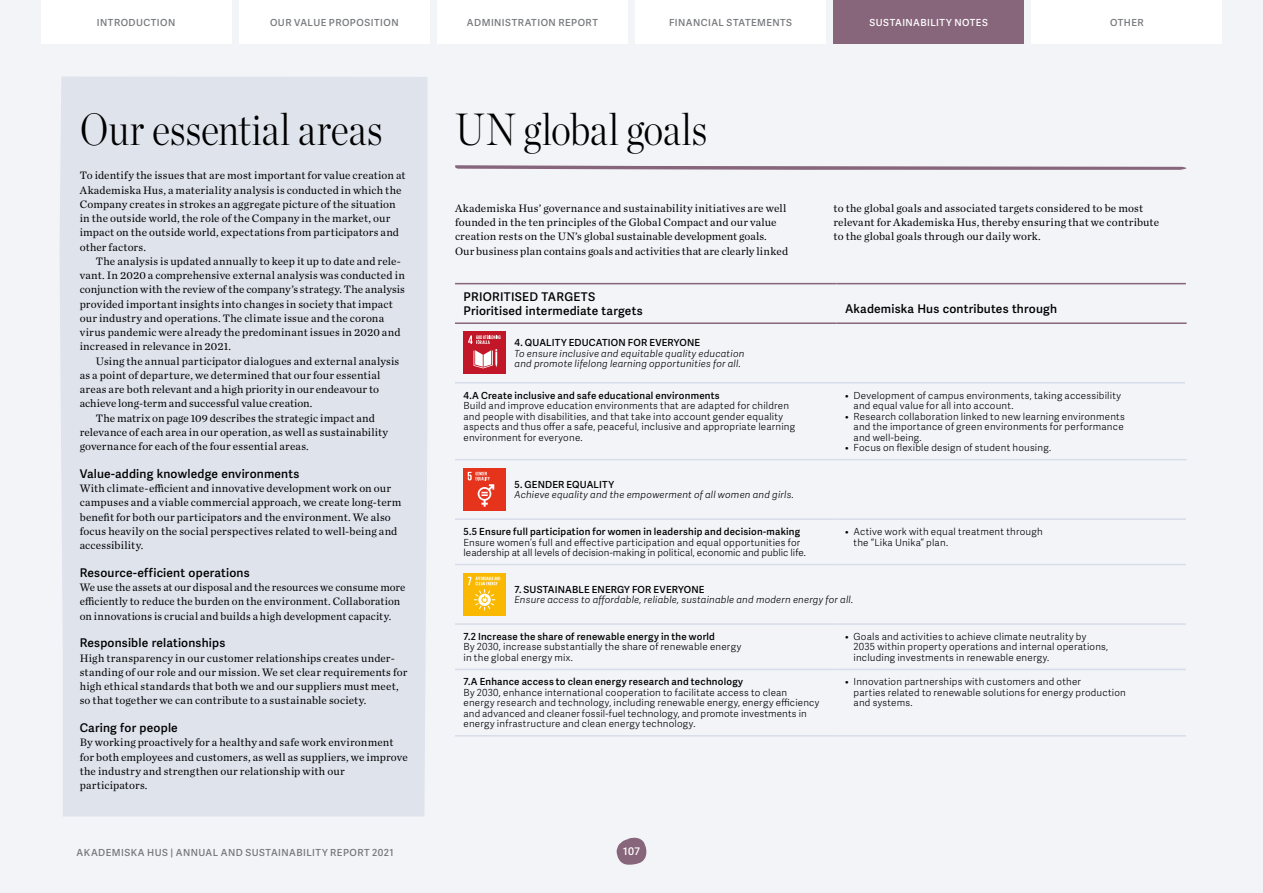
<style>
.page{position:relative;width:1263px;height:893px;background:#f2f4f8}
.page>*{position:absolute;margin:0;border:0;box-sizing:border-box;transform-origin:0 0}
.t1{font:300 45px "Chronicle Disp Cond";color:#000}
.t2{font:600 12px/13.5px "Adelle Sans";letter-spacing:.015em;color:#000}
.t3{font:11.25px/14.2px "Chronicle Text G1";letter-spacing:.015em;color:#000}
.t4{font:600 10.5px "Adelle Sans";color:#fff}
.t5{font:300 9.75px/10.5px "Adelle Sans";letter-spacing:.02em;color:#000}
.t6{font:600 9.75px "Adelle Sans";letter-spacing:.02em;color:#000}
.t7{font:italic 300 9.75px/10.5px "Adelle Sans";letter-spacing:.02em;color:#000}
.t8{font:600 9.75px "Adelle Sans";letter-spacing:.05em;color:#76787c}
.t9{font:600 9.75px "Adelle Sans";letter-spacing:.05em;color:#fff}
</style>
<div class="page">
<div style="left:833px;top:0;width:191px;height:43px;background:#87657b"></div>
<svg style="left:616px;top:837px;width:30px;height:28px"></svg>
<div style="left:60px;top:77px;width:367px;height:739px;background:#dee3ec"></div>
<div style="left:41px;top:0;width:190px;height:43px;background:#fff"></div>
<div style="left:239px;top:0;width:190px;height:43px;background:#fff"></div>
<div style="left:437px;top:0;width:191px;height:43px;background:#fff"></div>
<div style="left:635px;top:0;width:191px;height:43px;background:#fff"></div>
<div style="left:1031px;top:0;width:191px;height:43px;background:#fff"></div>
<hr style="left:455px;top:382px;width:51px;height:1px;background:#d7dde9">
<hr style="left:506px;top:382px;width:330px;height:1px;background:#d7dde9">
<hr style="left:836px;top:382px;width:349px;height:1px;background:#d7dde9">
<hr style="left:455px;top:459px;width:51px;height:1px;background:#d7dde9">
<hr style="left:506px;top:459px;width:330px;height:1px;background:#d7dde9">
<hr style="left:836px;top:459px;width:351px;height:1px;background:#d7dde9">
<hr style="left:455px;top:283px;width:51px;height:1px;background:#87657b">
<hr style="left:506px;top:283px;width:330px;height:1px;background:#87657b">
<hr style="left:836px;top:283px;width:350px;height:1px;background:#87657b">
<hr style="left:455px;top:322px;width:51px;height:2px;background:#87657b">
<hr style="left:506px;top:322px;width:330px;height:2px;background:#87657b">
<hr style="left:836px;top:322px;width:351px;height:2px;background:#87657b">
<hr style="left:455px;top:735px;width:51px;height:2px;background:#d7dde9">
<hr style="left:506px;top:735px;width:330px;height:2px;background:#d7dde9">
<hr style="left:836px;top:735px;width:350px;height:2px;background:#d7dde9">
<hr style="left:455px;top:518px;width:51px;height:2px;background:#d7dde9">
<hr style="left:506px;top:518px;width:330px;height:2px;background:#d7dde9">
<hr style="left:836px;top:518px;width:350px;height:2px;background:#d7dde9">
<hr style="left:455px;top:564px;width:51px;height:1px;background:#d7dde9">
<hr style="left:506px;top:564px;width:330px;height:1px;background:#d7dde9">
<hr style="left:836px;top:564px;width:350px;height:1px;background:#d7dde9">
<hr style="left:455px;top:623px;width:51px;height:2px;background:#d7dde9">
<hr style="left:506px;top:623px;width:330px;height:2px;background:#d7dde9">
<hr style="left:836px;top:623px;width:350px;height:2px;background:#d7dde9">
<hr style="left:455px;top:669px;width:51px;height:1px;background:#d7dde9">
<hr style="left:506px;top:669px;width:330px;height:1px;background:#d7dde9">
<hr style="left:836px;top:669px;width:350px;height:1px;background:#d7dde9">
<div style="left:463px;top:332px;width:43px;height:42px;background:#c11728"></div>
<svg style="left:468px;top:335px;width:32px;height:33px"></svg>
<div style="left:463px;top:468px;width:43px;height:42px;background:#e6331c"></div>
<svg style="left:468px;top:472px;width:26px;height:35px"></svg>
<div style="left:463px;top:573px;width:43px;height:42px;background:#fbb800"></div>
<svg style="left:468px;top:577px;width:32px;height:33px"></svg>
<svg style="left:455px;top:165px;width:731px;height:5px"></svg>
<p class="t8" style="left:97px;top:17px;width:80px">INTRODUCTION</p>
<p class="t8" style="left:270px;top:17px;width:130px">OUR VALUE PROPOSITION</p>
<p class="t8" style="left:467px;top:17px;width:132px">ADMINISTRATION REPORT</p>
<p class="t8" style="left:669px;top:17px;width:124px">FINANCIAL STATEMENTS</p>
<p class="t8" style="left:1110px;top:17px;width:35px">OTHER</p>
<p class="t9" style="left:869px;top:17px;width:120px">SUSTAINABILITY NOTES</p>
<h1 class="t1" style="left:80px;top:95px;width:304px">Our essential areas</h1>
<p class="t3" style="left:80px;top:168px;width:327px">To identify the issues that are most important for value creation at Akademiska Hus, a materiality analysis is conducted in which the Company creates in strokes an aggregate picture of the situation in the outside world, the role of the Company in the market, our impact on the outside world, expectations from participators and other factors.</p>
<p class="t3" style="left:80px;top:253px;width:327px;text-indent:16px">The analysis is updated annually to keep it up to date and rele&shy;vant. In 2020 a comprehensive external analysis was conducted in conjunction with the review of the company’s strategy. The analysis provided important insights into changes in society that impact our industry and operations. The climate issue and the corona virus pandemic were already the predominant issues in 2020 and increased in relevance in 2021.</p>
<p class="t3" style="left:96px;top:353px;width:305px">Using the annual participator dialogues and external analysis</p>
<p class="t3" style="left:80px;top:367px;width:302px">as a point of departure, we determined that our four essential</p>
<p class="t3" style="left:80px;top:382px;width:301px">areas are both relevant and a high priority in our endeavour to</p>
<p class="t3" style="left:80px;top:396px;width:234px">achieve long-term and successful value creation.</p>
<p class="t3" style="left:96px;top:410px;width:280px">The matrix on page 109 describes the strategic impact and</p>
<p class="t3" style="left:80px;top:424px;width:310px">relevance of each area in our operation, as well as sustainability</p>
<p class="t3" style="left:80px;top:439px;width:231px">governance for each of the four essential areas.</p>
<p class="t2" style="left:80px;top:467px;width:221px">Value-adding knowledge environments</p>
<p class="t3" style="left:80px;top:481px;width:323px">With climate-efficient and innovative development work on our campuses and a viable commercial approach, we create long-term benefit for both our participators and the environment. We also focus heavily on the social perspectives related to well-being and accessibility.</p>
<p class="t2" style="left:80px;top:566px;width:171px">Resource-efficient operations</p>
<p class="t3" style="left:80px;top:580px;width:327px">We use the assets at our disposal and the resources we consume more efficiently to reduce the burden on the environment. Collaboration on innovations is crucial and builds a high development capacity.</p>
<p class="t2" style="left:80px;top:637px;width:147px">Responsible relationships</p>
<p class="t3" style="left:80px;top:650px;width:329px">High transparency in our customer relationships creates under&shy;standing of our role and our mission. We set clear requirements for high ethical standards that both we and our suppliers must meet, so that together we can contribute to a sustainable society.</p>
<p class="t2" style="left:80px;top:721px;width:100px">Caring for people</p>
<p class="t3" style="left:80px;top:735px;width:330px">By working proactively for a healthy and safe work environment for both employees and customers, as well as suppliers, we improve the industry and strengthen our relationship with our participators.</p>
<h1 class="t1" style="left:455px;top:95px;width:254px">UN global goals</h1>
<p class="t3" style="left:455px;top:200px;width:335px">Akademiska Hus’ governance and sustainability initiatives are well founded in the ten principles of the Global Compact and our value creation rests on the UN’s global sustainable development goals.<br>Our business plan contains goals and activities that are clearly linked</p>
<p class="t3" style="left:833px;top:200px;width:327px">to the global goals and associated targets considered to be most relevant for Akademiska Hus, thereby ensuring that we contribute to the global goals through our daily work.</p>
<p class="t2" style="left:463px;top:291px;width:181px">PRIORITISED TARGETS<br>Prioritised intermediate targets</p>
<p class="t2" style="left:845px;top:302px;width:214px">Akademiska Hus contributes through</p>
<p class="t6" style="left:514px;top:337px;width:187px">4. QUALITY EDUCATION FOR EVERYONE</p>
<p class="t7" style="left:514px;top:348px;width:231px">To ensure inclusive and equitable quality education and promote lifelong learning opportunities for all.</p>
<p class="t6" style="left:463px;top:389px;width:258px">4.A Create inclusive and safe educational environments</p>
<p class="t5" style="left:463px;top:401px;width:333px">Build and improve education environments that are adapted for children and people with disabilities, and that take into account gender equality aspects and thus offer a safe, peaceful, inclusive and appropriate learning environment for everyone.</p>
<p class="t5" style="left:853px;top:390px;width:269px;text-indent:-9px">• Development of campus environments, taking accessibility and equal value for all into account.</p>
<p class="t5" style="left:853px;top:411px;width:273px;text-indent:-9px">• Research collaboration linked to new learning environments and the importance of green environments for performance and well-being.</p>
<p class="t5" style="left:845px;top:443px;width:208px">• Focus on flexible design of student housing.</p>
<p class="t6" style="left:514px;top:479px;width:101px">5. GENDER EQUALITY</p>
<p class="t7" style="left:514px;top:490px;width:281px">Achieve equality and the empowerment of all women and girls.</p>
<p class="t6" style="left:463px;top:526px;width:338px">5.5 Ensure full participation for women in leadership and decision-making</p>
<p class="t5" style="left:463px;top:537px;width:344px">Ensure women’s full and effective participation and equal opportunities for leadership at all levels of decision-making in political, economic and public life.</p>
<p class="t5" style="left:853px;top:527px;width:191px;text-indent:-9px">• Active work with equal treatment through the “Lika Unika” plan.</p>
<p class="t6" style="left:514px;top:584px;width:191px">7. SUSTAINABLE ENERGY FOR EVERYONE</p>
<p class="t7" style="left:514px;top:595px;width:340px">Ensure access to affordable, reliable, sustainable and modern energy for all.</p>
<p class="t6" style="left:463px;top:631px;width:253px">7.2 Increase the share of renewable energy in the world</p>
<p class="t5" style="left:463px;top:642px;width:279px">By 2030, increase substantially the share of renewable energy in the global energy mix.</p>
<p class="t5" style="left:853px;top:631px;width:256px;text-indent:-9px">• Goals and activities to achieve climate neutrality by<br>2035 within property operations and internal operations, including investments in renewable energy.</p>
<p class="t6" style="left:463px;top:676px;width:281px">7.A Enhance access to clean energy research and technology</p>
<p class="t5" style="left:463px;top:687px;width:357px">By 2030, enhance international cooperation to facilitate access to clean energy research and technology, including renewable energy, energy efficiency and advanced and cleaner fossil-fuel technology, and promote investments in energy infrastructure and clean energy technology.</p>
<p class="t5" style="left:853px;top:677px;width:274px;text-indent:-9px">• Innovation partnerships with customers and other<br>parties related to renewable solutions for energy production and systems.</p>
<p class="t8" style="left:77px;top:847px;width:318px">AKADEMISKA HUS | ANNUAL AND SUSTAINABILITY REPORT 2021</p>
<p class="t4" style="left:623px;top:845px;width:18px">107</p>
</div>
